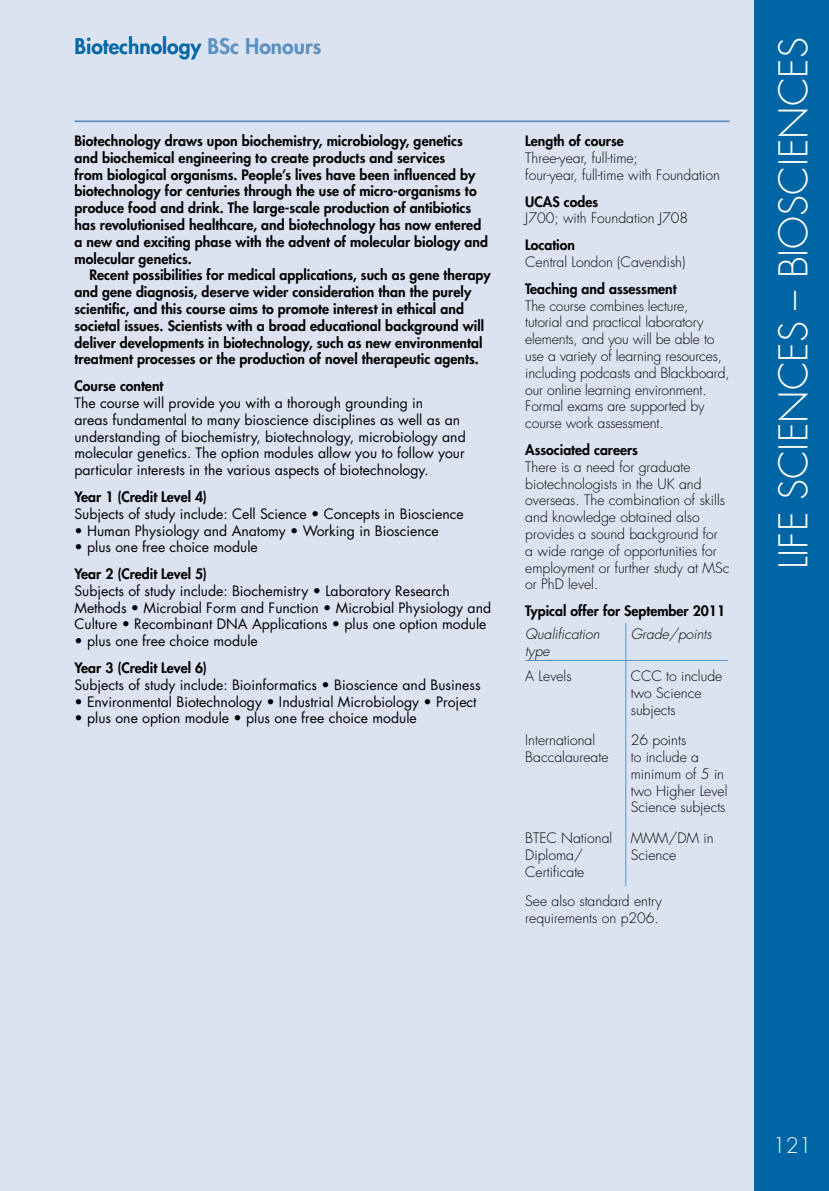
<style>
.page{position:relative;width:829px;height:1191px;background:#fff}
.page>*{position:absolute;margin:0;border:0;box-sizing:border-box;transform-origin:0 0}
.t1{font:300 38.5px "Futura";color:#fff}
.t2{font:800 21px "Futura";color:#0065a4}
.t3{font:300 21px "Futura";color:#fff}
.t4{font:800 14px/16.8px "Futura";letter-spacing:.005em;color:#000}
.t5{font:14px/16.8px "Futura";color:#000}
.t6{font:300 14px/16.8px "Futura";color:#000}
.t7{font:italic 300 14px/16.8px "Futura";color:#000}
.s1{color:#5b91c2}
</style>
<div class="page">
<div style="left:0;top:0;width:810px;height:1191px;background:#dce3f0"></div>
<div style="left:754px;top:0;width:74px;height:1191px;background:#0065a4"></div>
<hr style="left:74px;top:120px;width:655px;height:2px;background:#5b91c2">
<hr style="left:625px;top:623px;width:1px;height:37px;background:#5b91c2">
<hr style="left:525px;top:660px;width:100px;height:1px;background:#5b91c2">
<hr style="left:625px;top:660px;width:103px;height:1px;background:#5b91c2">
<hr style="left:625px;top:661px;width:1px;height:63px;background:#5b91c2">
<hr style="left:625px;top:724px;width:1px;height:98px;background:#5b91c2">
<hr style="left:625px;top:822px;width:1px;height:64px;background:#5b91c2">
<h2 class="t2" style="left:74px;top:33px;width:248px">Biotechnology <span class="s1">BSc Honours</span></h2>
<p class="t4" style="left:74px;top:132px;width:415px">Biotechnology draws upon biochemistry, microbiology, genetics and biochemical engineering to create products and services<br>from biological organisms. People’s lives have been influenced by biotechnology for centuries through the use of micro-organisms to produce food and drink. The large-scale production of antibiotics has revolutionised healthcare, and biotechnology has now entered a new and exciting phase with the advent of molecular biology and molecular genetics.</p>
<p class="t4" style="left:74px;top:267px;width:418px;text-indent:15px">Recent possibilities for medical applications, such as gene therapy and gene diagnosis, deserve wider consideration than the purely scientific, and this course aims to promote interest in ethical and societal issues. Scientists with a broad educational background will deliver developments in biotechnology, such as new environmental treatment processes or the production of novel therapeutic agents.</p>
<p class="t4" style="left:74px;top:377px;width:90px">Course content</p>
<p class="t5" style="left:74px;top:394px;width:393px">The course will provide you with a thorough grounding in<br>areas fundamental to many bioscience disciplines as well as an understanding of biochemistry, biotechnology, microbiology and molecular genetics. The option modules allow you to follow your particular interests in the various aspects of biotechnology.</p>
<p class="t4" style="left:74px;top:488px;width:134px">Year 1 (Credit Level 4)</p>
<p class="t5" style="left:74px;top:505px;width:391px">Subjects of study include: Cell Science • Concepts in Bioscience</p>
<p class="t5" style="left:74px;top:522px;width:366px">• Human Physiology and Anatomy • Working in Bioscience</p>
<p class="t5" style="left:74px;top:539px;width:185px">• plus one free choice module</p>
<p class="t4" style="left:74px;top:565px;width:134px">Year 2 (Credit Level 5)</p>
<p class="t5" style="left:74px;top:582px;width:418px">Subjects of study include: Biochemistry • Laboratory Research<br>Methods • Microbial Form and Function • Microbial Physiology and<br>Culture • Recombinant DNA Applications • plus one option module</p>
<p class="t5" style="left:74px;top:633px;width:185px">• plus one free choice module</p>
<p class="t4" style="left:74px;top:659px;width:134px">Year 3 (Credit Level 6)</p>
<p class="t5" style="left:74px;top:676px;width:407px">Subjects of study include: Bioinformatics • Bioscience and Business</p>
<p class="t5" style="left:74px;top:693px;width:403px">• Environmental Biotechnology • Industrial Microbiology • Project</p>
<p class="t5" style="left:74px;top:710px;width:344px">• plus one option module • plus one free choice module</p>
<p class="t4" style="left:525px;top:133px;width:100px">Length of course</p>
<p class="t6" style="left:525px;top:150px;width:196px">Three-year, full-time;<br>four-year, full-time with Foundation</p>
<p class="t4" style="left:525px;top:193px;width:74px">UCAS codes</p>
<p class="t6" style="left:525px;top:210px;width:164px">J700; with Foundation J708</p>
<p class="t4" style="left:525px;top:237px;width:51px">Location</p>
<p class="t6" style="left:525px;top:254px;width:162px">Central London (Cavendish)</p>
<p class="t4" style="left:525px;top:280px;width:153px">Teaching and assessment</p>
<p class="t6" style="left:525px;top:297px;width:206px">The course combines lecture,<br>tutorial and practical laboratory elements, and you will be able to use a variety of learning resources, including podcasts and Blackboard, our online learning environment.<br>Formal exams are supported by course work assessment.</p>
<p class="t4" style="left:525px;top:441px;width:114px">Associated careers</p>
<p class="t6" style="left:525px;top:458px;width:205px">There is a need for graduate biotechnologists in the UK and overseas. The combination of skills and knowledge obtained also provides a sound background for<br>a wide range of opportunities for employment or further study at MSc or PhD level.</p>
<p class="t4" style="left:525px;top:602px;width:201px">Typical offer for September 2011</p>
<p class="t7" style="left:525px;top:625px;width:76px">Qualification type</p>
<p class="t7" style="left:630px;top:625px;width:83px">Grade/points</p>
<p class="t6" style="left:525px;top:668px;width:48px">A Levels</p>
<p class="t6" style="left:630px;top:668px;width:11px">CCC</p>
<p class="t6" style="left:630px;top:668px;width:93px;text-indent:35px">to include two Science subjects</p>
<p class="t6" style="left:525px;top:732px;width:85px">International<br>Baccalaureate</p>
<p class="t6" style="left:630px;top:732px;width:98px">26 points<br>to include a minimum of 5 in two H igher Level<br>Science subjects</p>
<p class="t6" style="left:525px;top:830px;width:9px">BTEC</p>
<p class="t6" style="left:525px;top:830px;width:88px;text-indent:36px">National<br>Diploma/<br>Certificate</p>
<p class="t6" style="left:630px;top:830px;width:14px">MMM</p>
<p class="t6" style="left:630px;top:830px;width:84px;text-indent:38px">/DM in<br>Science</p>
<p class="t6" style="left:525px;top:893px;width:138px">See also standard entry requirements on p206.</p>
<h1 class="t1" style="left:769px;top:569px;width:533px;rotate:-90deg">LIFE SCIENCES – Biosciences</h1>
<h2 class="t3" style="left:772px;top:1132px;width:41px">121</h2>
</div>
